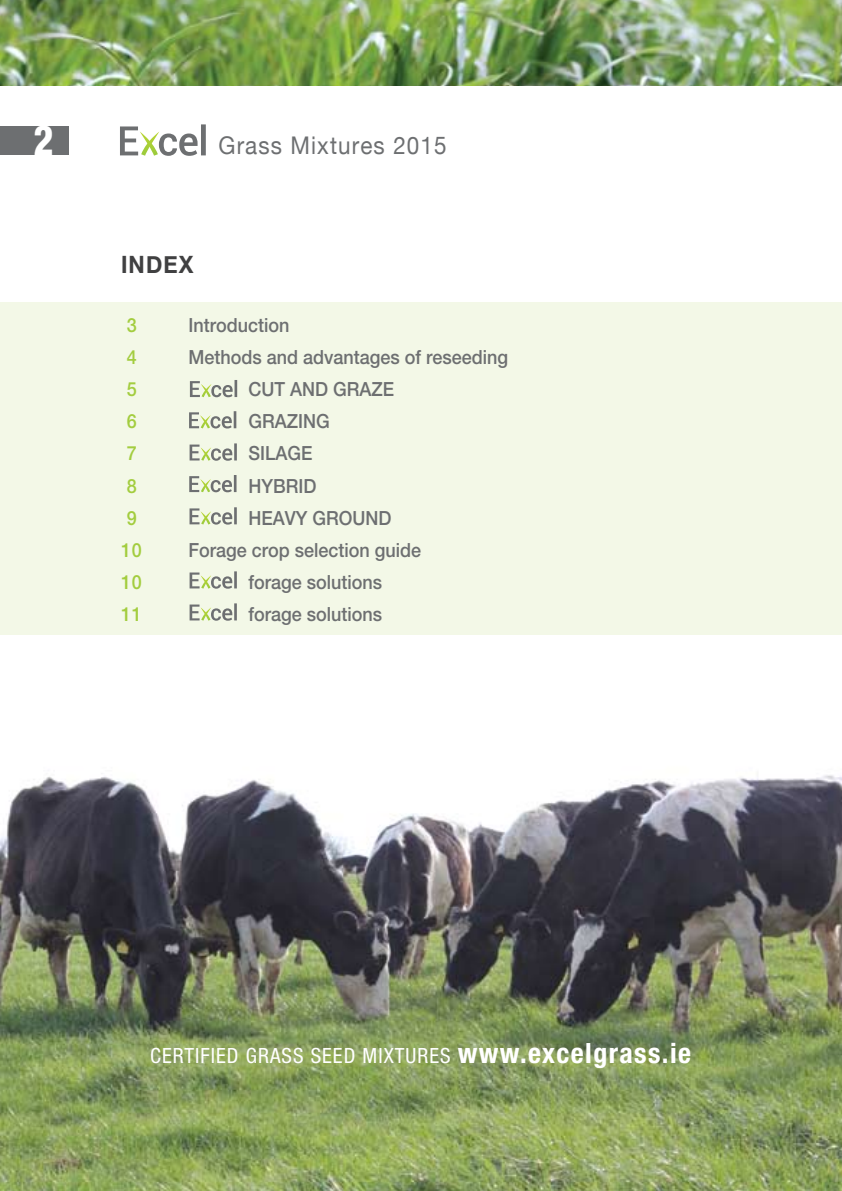
<style>
.page{position:relative;width:842px;height:1191px;background:#fff}
.page>*{position:absolute;margin:0;border:0;box-sizing:border-box;transform-origin:0 0}
.t1{font:800 condensed 41.6px "Helvetica Neue LT Std";color:#fff;scale:.92 1}
.t2{font:24.4px "Helvetica Neue";letter-spacing:.05em;color:#6d6f71;scale:.92 1}
.t3{font:700 23.8px "Helvetica Neue";letter-spacing:.05em;color:#404041;scale:.92 1}
.t4{font:condensed 21px "Helvetica Neue LT Std";letter-spacing:.05em;color:#fff}
.t5{font:500 19.6px "Helvetica Neue LT Std";color:#6d6f71;scale:.92 1}
.t6{font:500 19.6px "Helvetica Neue LT Std";color:#a3cd3f;scale:.92 1}
.s1{font-weight:700;font-size:28px}
</style>
<div class="page">
<img style="left:0;top:0;width:842px;height:86px">
<img style="left:0;top:775px;width:842px;height:416px">
<svg style="left:120px;top:124px;width:86px;height:32px"></svg>
<div style="left:0;top:126px;width:69px;height:29px;background:#6d6f71"></div>
<div style="left:0;top:302px;width:842px;height:332px;background:#f3f8e7"></div>
<svg style="left:190px;top:380px;width:47px;height:17px"></svg>
<svg style="left:189px;top:411px;width:47px;height:17px"></svg>
<svg style="left:190px;top:443px;width:47px;height:18px"></svg>
<svg style="left:189px;top:475px;width:48px;height:17px"></svg>
<svg style="left:190px;top:507px;width:47px;height:17px"></svg>
<svg style="left:190px;top:571px;width:47px;height:17px"></svg>
<svg style="left:190px;top:603px;width:47px;height:17px"></svg>
<h1 class="t1" style="left:33px;top:114px;width:23px">2</h1>
<p class="t2" style="left:218px;top:131px;width:249px">Grass Mixtures 2015</p>
<p class="t3" style="left:121px;top:250px;width:80px">INDEX</p>
<p class="t6" style="left:127px;top:314px;width:12px">3</p>
<p class="t5" style="left:188px;top:314px;width:111px">Introduction</p>
<p class="t6" style="left:127px;top:346px;width:12px">4</p>
<p class="t5" style="left:188px;top:346px;width:349px">Methods and advantages of reseeding</p>
<p class="t6" style="left:127px;top:378px;width:12px">5</p>
<p class="t5" style="left:248px;top:378px;width:160px">CUT AND GRAZE</p>
<p class="t6" style="left:127px;top:410px;width:12px">6</p>
<p class="t5" style="left:248px;top:410px;width:90px">GRAZING</p>
<p class="t6" style="left:127px;top:442px;width:12px">7</p>
<p class="t5" style="left:248px;top:442px;width:71px">SILAGE</p>
<p class="t6" style="left:127px;top:474px;width:12px">8</p>
<p class="t5" style="left:248px;top:474px;width:75px">HYBRID</p>
<p class="t6" style="left:127px;top:506px;width:12px">9</p>
<p class="t5" style="left:248px;top:506px;width:157px">HEAVY GROUND</p>
<p class="t6" style="left:121px;top:538px;width:24px">10</p>
<p class="t5" style="left:188px;top:538px;width:255px">Forage crop selection guide</p>
<p class="t6" style="left:121px;top:570px;width:24px">10</p>
<p class="t5" style="left:248px;top:570px;width:147px">forage solutions</p>
<p class="t6" style="left:121px;top:602px;width:24px">11</p>
<p class="t5" style="left:248px;top:602px;width:147px">forage solutions</p>
<p class="t4" style="left:150px;top:1043px;width:542px">CERTIFIED GRASS SEED MIXTURES <span class="s1">www.excelgrass.ie</span></p>
</div>
